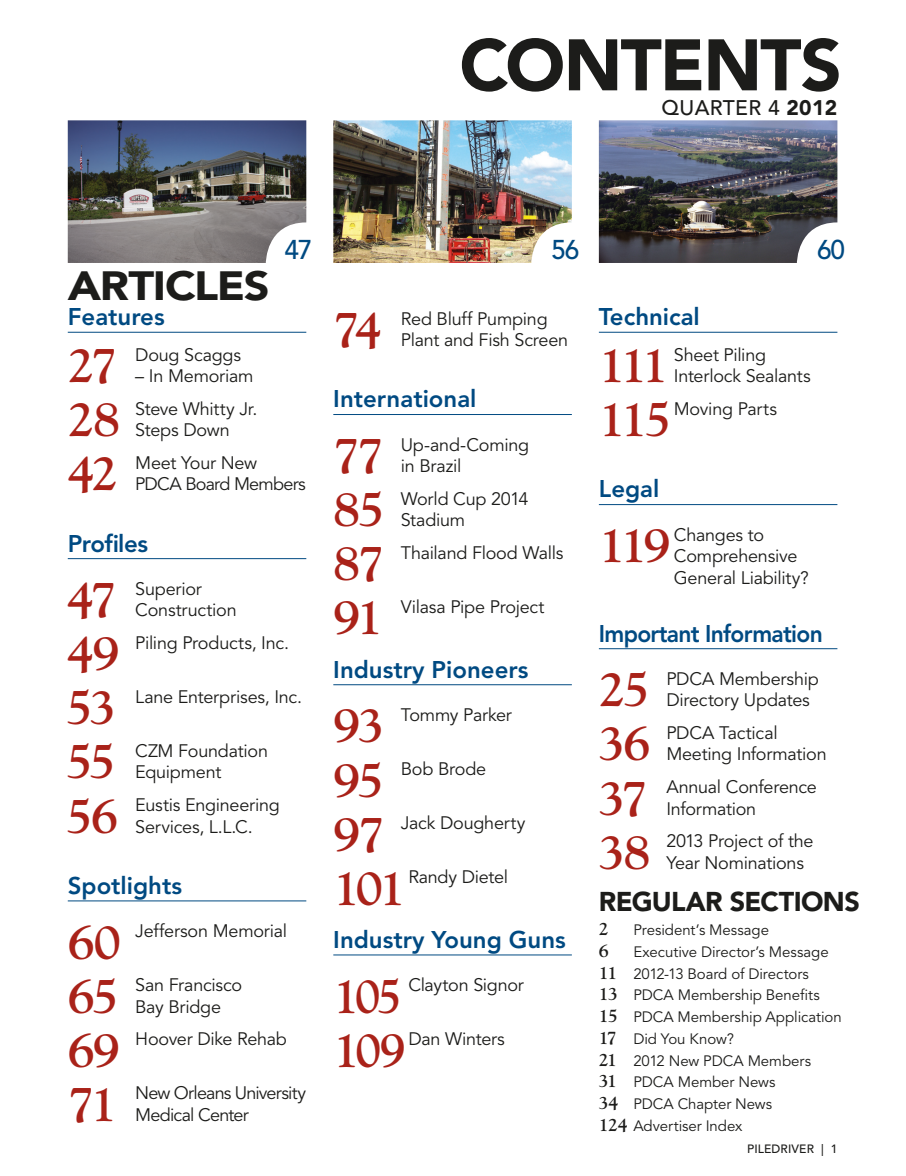
<style>
.page{position:relative;width:906px;height:1176px;background:#fff}
.page>*{position:absolute;margin:0;border:0;box-sizing:border-box;transform-origin:0 0}
.t1{font:900 72px "Avenir LT Std";letter-spacing:-.025em;color:#1c1c1a}
.t2{font:700 48.75px "Goudy Std";letter-spacing:-.07em;color:#a92219}
.t3{font:900 40.5px "Avenir LT Std";letter-spacing:-.025em;color:#1c1c1a;scale:1.11 1}
.t4{font:900 27px "Avenir LT Std";letter-spacing:-.025em;color:#1c1c1a}
.t5{font:500 27px "Avenir LT Std";color:#004a82}
.t6{font:800 24px "Avenir LT Std";color:#004a82}
.t7{font:800 24px "Avenir LT Std";letter-spacing:-.03em;color:#004a82;scale:.95 1}
.t8{font:500 21px "Avenir LT Std";letter-spacing:.02em;color:#1c1c1a}
.t9{font:18px/21.6px "Avenir LT Std";letter-spacing:-.015em;color:#1c1c1a}
.t10{font:18px/21.6px "Avenir LT Std";letter-spacing:-.045em;color:#1c1c1a}
.t11{font:18px/21.6px "Avenir LT Std";letter-spacing:-.04em;color:#1c1c1a}
.t12{font:700 18px "Goudy Std";color:#1c1c1a}
.t13{font:15px/21.8px "Avenir LT Std";letter-spacing:-.005em;color:#1c1c1a}
.t14{font:500 12px "Avenir LT Std";letter-spacing:.01em;color:#1c1c1a}
.s1{font-weight:900}
.s2{font-family:"Goudy Std";font-weight:700;font-size:18px}
</style>
<div class="page">
<hr style="left:68px;top:332px;width:238px;height:1px;background:#004a82">
<hr style="left:68px;top:558px;width:238px;height:1px;background:#004a82">
<hr style="left:68px;top:900px;width:238px;height:1px;background:#004a82">
<hr style="left:333px;top:414px;width:239px;height:1px;background:#004a82">
<hr style="left:333px;top:684px;width:239px;height:1px;background:#004a82">
<hr style="left:333px;top:954px;width:239px;height:1px;background:#004a82">
<hr style="left:599px;top:332px;width:238px;height:1px;background:#004a82">
<hr style="left:599px;top:504px;width:238px;height:1px;background:#004a82">
<hr style="left:599px;top:648px;width:238px;height:1px;background:#004a82">
<img style="left:68px;top:120px;width:238px;height:143px">
<img style="left:599px;top:120px;width:238px;height:143px">
<img style="left:333px;top:120px;width:239px;height:143px">
<h1 class="t1" style="left:459px;top:22px;width:384px">CONTENTS</h1>
<p class="t8" style="left:662px;top:95px;width:177px">QUARTER 4 <span class="s1">2012</span></p>
<h3 class="t3" style="left:68px;top:261px;width:183px">ARTICLES</h3>
<h3 class="t5" style="left:284px;top:234px;width:29px">47</h3>
<h3 class="t5" style="left:551px;top:234px;width:29px">56</h3>
<h3 class="t5" style="left:817px;top:234px;width:29px">60</h3>
<h3 class="t6" style="left:68px;top:302px;width:98px">Features</h3>
<h2 class="t2" style="left:68px;top:336px;width:52px">27</h2>
<p class="t9" style="left:135px;top:344px;width:107px">Doug Scaggs</p>
<p class="t9" style="left:135px;top:365px;width:120px">– In Memoriam</p>
<h2 class="t2" style="left:68px;top:390px;width:54px">28</h2>
<p class="t9" style="left:135px;top:398px;width:124px">Steve Whitty Jr.<br>Steps Down</p>
<h2 class="t2" style="left:68px;top:444px;width:52px">42</h2>
<p class="t11" style="left:135px;top:452px;width:172px">Meet Your New<br>PDCA Board Members</p>
<h3 class="t6" style="left:68px;top:529px;width:82px">Profiles</h3>
<h2 class="t2" style="left:67px;top:570px;width:52px">47</h2>
<p class="t9" style="left:135px;top:578px;width:103px">Superior<br>Construction</p>
<h2 class="t2" style="left:67px;top:624px;width:54px">49</h2>
<p class="t9" style="left:135px;top:632px;width:155px">Piling Products, Inc.</p>
<h2 class="t2" style="left:66px;top:678px;width:52px">53</h2>
<p class="t9" style="left:135px;top:686px;width:168px">Lane Enterprises, Inc.</p>
<h2 class="t2" style="left:66px;top:732px;width:51px">55</h2>
<p class="t9" style="left:135px;top:740px;width:134px">CZM Foundation<br>Equipment</p>
<h2 class="t2" style="left:66px;top:786px;width:53px">56</h2>
<p class="t9" style="left:135px;top:794px;width:146px">Eustis Engineering<br>Services, L.L.C.</p>
<h3 class="t6" style="left:68px;top:871px;width:116px">Spotlights</h3>
<h2 class="t2" style="left:68px;top:912px;width:55px">60</h2>
<p class="t9" style="left:135px;top:920px;width:153px">Jefferson Memorial</p>
<h2 class="t2" style="left:68px;top:966px;width:53px">65</h2>
<p class="t9" style="left:135px;top:974px;width:108px">San Francisco<br>Bay Bridge</p>
<h2 class="t2" style="left:68px;top:1020px;width:54px">69</h2>
<p class="t9" style="left:135px;top:1028px;width:153px">Hoover Dike Rehab</p>
<h2 class="t2" style="left:68px;top:1074px;width:51px">71</h2>
<p class="t10" style="left:135px;top:1082px;width:172px">New Orleans University<br>Medical Center</p>
<h2 class="t2" style="left:333px;top:300px;width:50px">74</h2>
<p class="t9" style="left:401px;top:308px;width:169px">Red Bluff Pumping<br>Plant and Fish Screen</p>
<h3 class="t6" style="left:333px;top:385px;width:145px">International</h3>
<h2 class="t2" style="left:333px;top:426px;width:52px">77</h2>
<p class="t9" style="left:401px;top:434px;width:130px">Up-and-Coming in Brazil</p>
<h2 class="t2" style="left:333px;top:480px;width:54px">85</h2>
<p class="t9" style="left:401px;top:488px;width:129px">World Cup 2014<br>Stadium</p>
<h2 class="t2" style="left:333px;top:534px;width:53px">87</h2>
<p class="t9" style="left:401px;top:542px;width:164px">Thailand Flood Walls</p>
<h2 class="t2" style="left:333px;top:588px;width:52px">91</h2>
<p class="t9" style="left:401px;top:596px;width:145px">Vilasa Pipe Project</p>
<h3 class="t6" style="left:333px;top:655px;width:197px">Industry Pioneers</h3>
<h2 class="t2" style="left:333px;top:696px;width:53px">93</h2>
<p class="t9" style="left:401px;top:704px;width:113px">Tommy Parker</p>
<h2 class="t2" style="left:333px;top:750px;width:53px">95</h2>
<p class="t9" style="left:401px;top:758px;width:87px">Bob Brode</p>
<h2 class="t2" style="left:333px;top:804px;width:53px">97</h2>
<p class="t9" style="left:401px;top:812px;width:126px">Jack Dougherty</p>
<h2 class="t2" style="left:333px;top:858px;width:74px">101</h2>
<p class="t9" style="left:408px;top:866px;width:101px">Randy Dietel</p>
<h3 class="t6" style="left:333px;top:925px;width:234px">Industry Young Guns</h3>
<h2 class="t2" style="left:333px;top:966px;width:71px">105</h2>
<p class="t9" style="left:408px;top:974px;width:117px">Clayton Signor</p>
<h2 class="t2" style="left:333px;top:1020px;width:74px">109</h2>
<p class="t9" style="left:408px;top:1028px;width:98px">Dan Winters</p>
<h3 class="t6" style="left:599px;top:302px;width:102px">Technical</h3>
<h2 class="t2" style="left:599px;top:336px;width:72px">111</h2>
<p class="t9" style="left:674px;top:344px;width:138px">Sheet Piling<br>Interlock Sealants</p>
<h2 class="t2" style="left:599px;top:390px;width:75px">115</h2>
<p class="t9" style="left:674px;top:398px;width:105px">Moving Parts</p>
<h3 class="t6" style="left:599px;top:475px;width:62px">Legal</h3>
<h2 class="t2" style="left:599px;top:516px;width:73px">119</h2>
<p class="t9" style="left:674px;top:524px;width:136px">Changes to<br>Comprehensive<br>General Liability?</p>
<h3 class="t7" style="left:599px;top:619px;width:237px">Important Information</h3>
<h2 class="t2" style="left:599px;top:660px;width:53px">25</h2>
<p class="t9" style="left:666px;top:668px;width:154px">PDCA Membership<br>Directory Updates</p>
<h2 class="t2" style="left:599px;top:714px;width:53px">36</h2>
<p class="t9" style="left:666px;top:722px;width:162px">PDCA Tactical<br>Meeting Information</p>
<h2 class="t2" style="left:599px;top:768px;width:51px">37</h2>
<p class="t9" style="left:666px;top:776px;width:152px">Annual Conference<br>Information</p>
<h2 class="t2" style="left:599px;top:822px;width:53px">38</h2>
<p class="t9" style="left:666px;top:830px;width:149px">2013 Project of the<br>Year Nominations</p>
<h3 class="t4" style="left:599px;top:885px;width:262px">REGULAR SECTIONS</h3>
<p class="t12" style="left:599px;top:917px;width:12px">2</p>
<p class="t13" style="left:633px;top:919px;width:137px">President’s Message</p>
<p class="t12" style="left:599px;top:939px;width:12px">6</p>
<p class="t13" style="left:599px;top:940px;width:244px;text-indent:34px">Executive Director’s Message<br><span class="s2">11</span> 2012-13 Board of Directors<br><span class="s2">13</span> PDCA Membership Benefits<br><span class="s2">15</span> PDCA Membership Application<br><span class="s2">17</span> Did You Know?<br><span class="s2">21</span> 2012 New PDCA Members<br><span class="s2">31</span> PDCA Member News<br><span class="s2">34</span> PDCA Chapter News<br><span class="s2">12</span><span class="s2">4</span> Advertiser Index</p>
<p class="t14" style="left:747px;top:1141px;width:92px">PILEDRIVER | 1</p>
</div>
